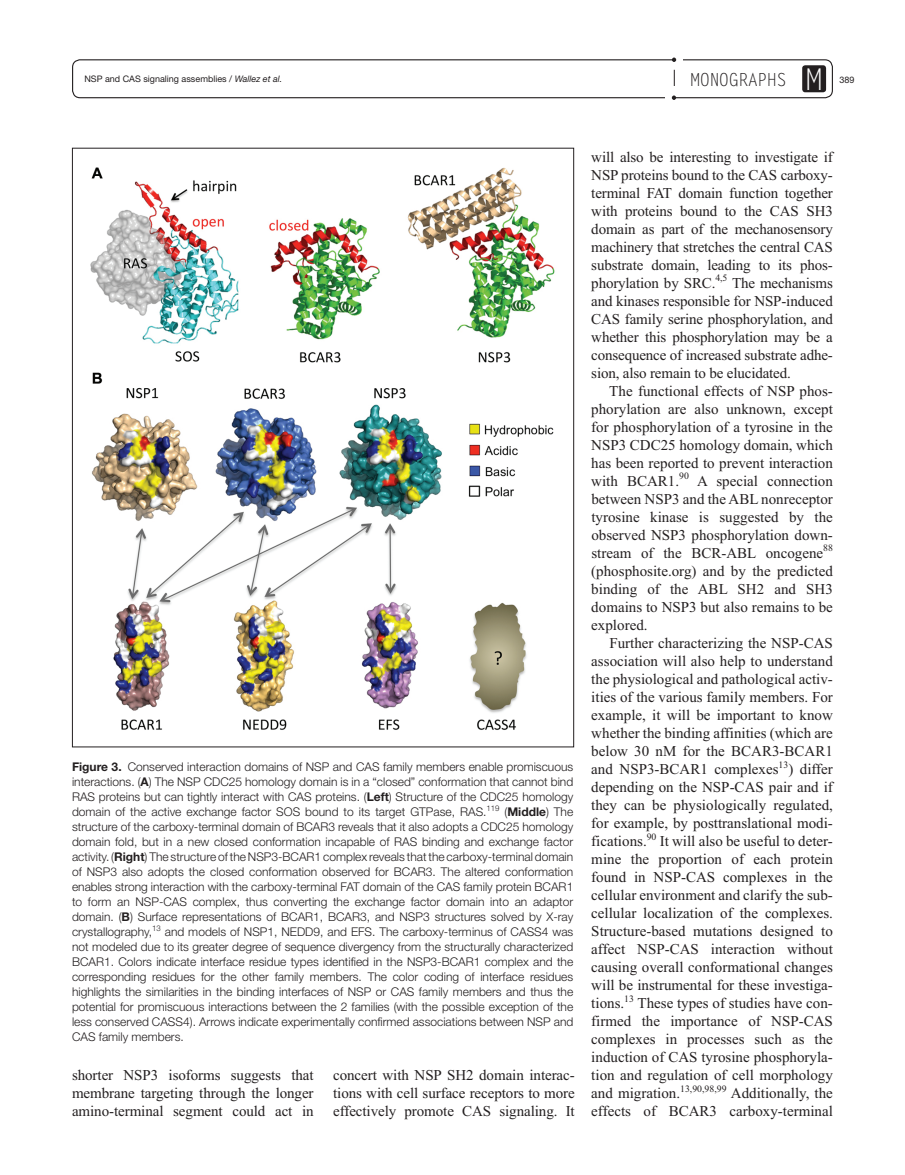
<style>
.page{position:relative;width:905px;height:1175px;background:#fff}
.page>*{position:absolute;margin:0;border:0;box-sizing:border-box;transform-origin:0 0}
.t1{font:18px "Letter Gothic Std";letter-spacing:-.04em;color:#231f20;scale:.95 1}
.t2{font:15px/18px "Times New Roman";color:#231f20;text-align:justify}
.t3{font:300 12px/15px "Helvetica Neue";color:#231f20;text-align:justify}
.t4{font:9.75px "Times New Roman";color:#231f20}
.t5{font:9px "Helvetica Neue";color:#231f20}
.t6{font:300 7.8px "Helvetica Neue";color:#231f20}
.s1{font-style:italic}
.s2{font-size:30px;color:#fff}
.s3{font-weight:700}
</style>
<div class="page">
<div style="left:72px;top:59px;width:760px;height:39px;border:1px solid #231f20;border-radius:8px"></div>
<svg style="left:674px;top:70px;width:1px;height:16px"></svg>
<div style="left:672px;top:48px;width:10px;height:15px;background:#fff"></div>
<svg style="left:672px;top:58px;width:4px;height:4px"></svg>
<div style="left:665px;top:86px;width:11px;height:15px;background:#fff"></div>
<svg style="left:671px;top:95px;width:5px;height:5px"></svg>
<div style="left:802px;top:65px;width:24px;height:27px;background:#231f20;border-radius:3px"></div>
<img style="left:90px;top:167px;width:465px;height:563px">
<p class="t5" style="left:84px;top:74px;width:199px">NSP and CAS signaling assemblies / <span class="s1">Wallez et al.</span></p>
<p class="t1" style="left:690px;top:69px;width:141px">MONOGRAPHS <span class="s2">M</span></p>
<p class="t5" style="left:839px;top:74px;width:17px">389</p>
<p class="t3" style="left:72px;top:759px;width:503px"><span class="s3">Figure 3.</span> Conserved interaction domains of NSP and CAS family members enable promiscuous interactions. (<span class="s3">A</span>) The NSP CDC25 homology domain is in a “closed” conformation that cannot bind RAS proteins but can tightly interact with CAS proteins. (<span class="s3">Left</span>) Structure of the CDC25 homology domain of the active exchange factor SOS bound to its target GTPase, RAS.<sup>119</sup> (<span class="s3">Middle</span>) The structure of the carboxy-terminal domain of BCAR3 reveals that it also adopts a CDC25 homology domain fold, but in a new closed conformation incapable of RAS binding and exchange factor activity. (<span class="s3">Right</span>) The structure of the NSP3-BCAR1 complex reveals that the carboxy-terminal domain of NSP3 also adopts the closed conformation observed for BCAR3. The altered conformation enables strong interaction with the carboxy-terminal FAT domain of the CAS family protein BCAR1 to form an NSP-CAS complex, thus converting the exchange factor domain into an adaptor domain. (<span class="s3">B</span>) Surface representations of BCAR1, BCAR3, and NSP3 structures solved by X-ray crystallography,</p>
<p class="t6" style="left:152px;top:923px;width:10px">13</p>
<p class="t3" style="left:72px;top:924px;width:503px;text-indent:93px">and models of NSP1, NEDD9, and EFS. The carboxy-terminus of CASS4 was not modeled due to its greater degree of sequence divergency from the structurally characterized BCAR1. Colors indicate interface residue types identified in the NSP3-BCAR1 complex and the corresponding residues for the other family members. The color coding of interface residues highlights the similarities in the binding interfaces of NSP or CAS family members and thus the potential for promiscuous interactions between the 2 families (with the possible exception of the less conserved CASS4). Arrows indicate experimentally confirmed associations between NSP and CAS family members.</p>
<p class="t2" style="left:72px;top:1066px;width:243px">shorter NSP3 isoforms suggests that membrane targeting through the longer amino-terminal segment could act in</p>
<p class="t2" style="left:333px;top:1066px;width:243px">concert with NSP SH2 domain interac&shy;tions with cell surface receptors to more effectively promote CAS signaling. It</p>
<p class="t2" style="left:591px;top:148px;width:243px">will also be interesting to investigate if NSP proteins bound to the CAS carboxy&shy;terminal FAT domain function together with proteins bound to the CAS SH3 domain as part of the mechanosensory machinery that stretches the central CAS substrate domain, leading to its phos&shy;phorylation by SRC.<sup>4,5</sup> The mechanisms and kinases responsible for NSP-induced CAS family serine phosphorylation, and whether this phosphorylation may be a consequence of increased substrate adhe&shy;sion, also remain to be elucidated.</p>
<p class="t2" style="left:591px;top:382px;width:243px;text-indent:18px">The functional effects of NSP phos&shy;phorylation are also unknown, except for phosphorylation of a tyrosine in the NSP3 CDC25 homology domain, which has been reported to prevent interaction with BCAR1.</p>
<p class="t4" style="left:679px;top:471px;width:11px">90</p>
<p class="t2" style="left:591px;top:472px;width:243px;text-indent:106px">A special connection between NSP3 and the ABL nonreceptor tyrosine kinase is suggested by the observed NSP3 phosphorylation down&shy;stream of the BCR-ABL oncogene</p>
<p class="t4" style="left:823px;top:543px;width:11px">88</p>
<p class="t2" style="left:591px;top:562px;width:243px">(phosphosite.org) and by the predicted binding of the ABL SH2 and SH3 domains to NSP3 but also remains to be explored.</p>
<p class="t2" style="left:591px;top:634px;width:243px;text-indent:18px">Further characterizing the NSP-CAS association will also help to understand the physiological and pathological activ&shy;ities of the various family members. For example, it will be important to know whether the binding affinities (which are below 30 nM for the BCAR3-BCAR1 and NSP3-BCAR1 complexes</p>
<p class="t4" style="left:778px;top:759px;width:11px">13</p>
<p class="t2" style="left:591px;top:760px;width:243px;text-indent:197px">) differ depending on the NSP-CAS pair and if they can be physiologically regulated, for example, by posttranslational modi&shy;fications.</p>
<p class="t4" style="left:646px;top:831px;width:11px">90</p>
<p class="t2" style="left:591px;top:832px;width:243px;text-indent:68px">It will also be useful to deter&shy;mine the proportion of each protein found in NSP-CAS complexes in the cellular environment and clarify the sub&shy;cellular localization of the complexes.<br>Structure-based mutations designed to affect NSP-CAS interaction without causing overall conformational changes will be instrumental for these investiga&shy;tions.<sup>13</sup> These types of studies have con&shy;firmed the importance of NSP-CAS complexes in processes such as the induction of CAS tyrosine phosphoryla&shy;tion and regulation of cell morphology and migration.</p>
<p class="t4" style="left:680px;top:1083px;width:48px">13,90,98,99</p>
<p class="t2" style="left:591px;top:1084px;width:243px;text-align:right">Additionally, the<br>effects of BCAR3 carboxy-terminal</p>
</div>
